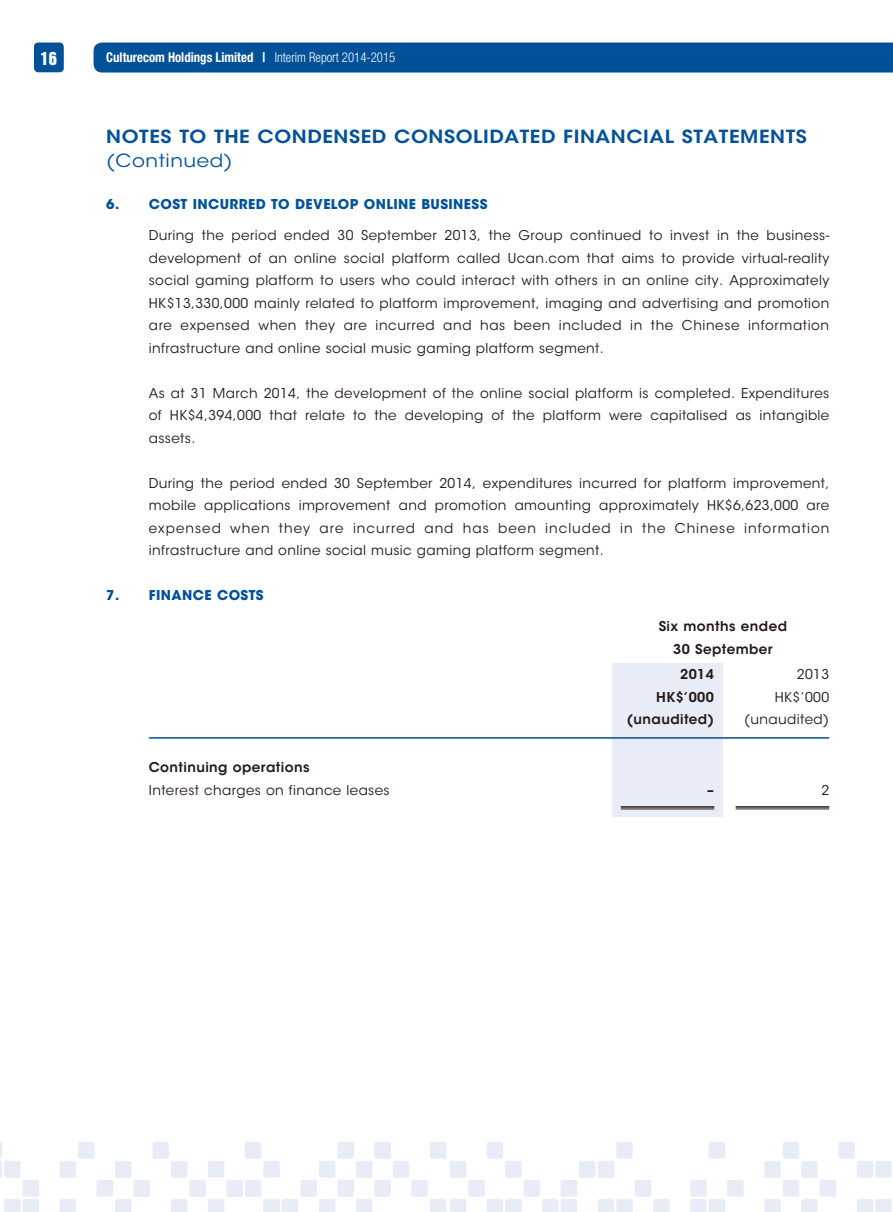
<style>
.page{position:relative;width:893px;height:1212px;background:#fff}
.page>*{position:absolute;margin:0;border:0;box-sizing:border-box;transform-origin:0 0}
.t1{font:600 18px "ITC Avant Garde Std";letter-spacing:.03em;color:#005198;scale:1.1 1}
.t2{font:18px "ITC Avant Garde Std";letter-spacing:.03em;color:#005198;scale:1.1 1}
.t3{font:16.5px "Helvetica Inserat LT Std";color:#fff}
.t4{font:13.5px/22.5px "ITC Avant Garde Std";letter-spacing:.03em;color:#231916;text-align:justify}
.t5{font:600 13.5px/22.5px "ITC Avant Garde Std";letter-spacing:.03em;color:#231916;text-align:center}
.t6{font:700 13.5px "ITC Avant Garde Std";letter-spacing:.03em;color:#005198}
.t7{font:700 condensed 13.5px "Helvetica Neue LT Std";color:#fff;scale:.95 1}
.s1{font-weight:300}
</style>
<div class="page">
<div style="left:34px;top:43px;width:30px;height:29px;background:#005198;border-radius:4px"></div>
<div style="left:94px;top:43px;width:799px;height:30px;background:#005198"></div>
<div style="left:4px;top:1161px;width:17px;height:17px;background:#e8ecf6;border-radius:2px"></div>
<div style="left:78px;top:1142px;width:17px;height:17px;background:#e8ecf6;border-radius:2px"></div>
<div style="left:23px;top:1180px;width:16px;height:17px;background:#e8ecf6;border-radius:2px"></div>
<svg style="left:4px;top:1199px;width:35px;height:13px"></svg>
<div style="left:97px;top:1180px;width:16px;height:17px;background:#e8ecf6;border-radius:2px"></div>
<div style="left:115px;top:1161px;width:16px;height:17px;background:#e8ecf6;border-radius:2px"></div>
<svg style="left:115px;top:1199px;width:16px;height:13px"></svg>
<div style="left:60px;top:1161px;width:16px;height:17px;background:#e8ecf6;border-radius:2px"></div>
<svg style="left:60px;top:1199px;width:16px;height:13px"></svg>
<svg style="left:0;top:1142px;width:2px;height:36px"></svg>
<div style="left:133px;top:1180px;width:17px;height:17px;background:#e8ecf6;border-radius:2px"></div>
<div style="left:820px;top:1180px;width:16px;height:17px;background:#e8ecf6;border-radius:2px"></div>
<div style="left:764px;top:1161px;width:17px;height:17px;background:#e8ecf6;border-radius:2px"></div>
<svg style="left:764px;top:1199px;width:17px;height:13px"></svg>
<div style="left:838px;top:1142px;width:17px;height:17px;background:#e8ecf6;border-radius:2px"></div>
<div style="left:783px;top:1180px;width:16px;height:17px;background:#e8ecf6;border-radius:2px"></div>
<div style="left:783px;top:1142px;width:16px;height:17px;background:#e8ecf6;border-radius:2px"></div>
<div style="left:857px;top:1161px;width:16px;height:17px;background:#e8ecf6;border-radius:2px"></div>
<div style="left:801px;top:1161px;width:17px;height:17px;background:#e8ecf6;border-radius:2px"></div>
<svg style="left:801px;top:1199px;width:17px;height:13px"></svg>
<div style="left:875px;top:1161px;width:17px;height:17px;background:#e8ecf6;border-radius:2px"></div>
<svg style="left:857px;top:1199px;width:35px;height:13px"></svg>
<div style="left:450px;top:1161px;width:16px;height:17px;background:#e8ecf6;border-radius:2px"></div>
<div style="left:152px;top:1142px;width:17px;height:17px;background:#e8ecf6;border-radius:2px"></div>
<div style="left:598px;top:1161px;width:16px;height:17px;background:#e8ecf6;border-radius:2px"></div>
<div style="left:300px;top:1180px;width:17px;height:17px;background:#e8ecf6;border-radius:2px"></div>
<div style="left:524px;top:1180px;width:16px;height:17px;background:#e8ecf6;border-radius:2px"></div>
<div style="left:226px;top:1180px;width:17px;height:17px;background:#e8ecf6;border-radius:2px"></div>
<div style="left:374px;top:1180px;width:17px;height:17px;background:#e8ecf6;border-radius:2px"></div>
<div style="left:374px;top:1142px;width:17px;height:17px;background:#e8ecf6;border-radius:2px"></div>
<div style="left:468px;top:1180px;width:17px;height:17px;background:#e8ecf6;border-radius:2px"></div>
<div style="left:171px;top:1161px;width:16px;height:17px;background:#e8ecf6;border-radius:2px"></div>
<svg style="left:171px;top:1199px;width:16px;height:13px"></svg>
<div style="left:616px;top:1142px;width:17px;height:17px;background:#e8ecf6;border-radius:2px"></div>
<svg style="left:598px;top:1199px;width:35px;height:13px"></svg>
<div style="left:319px;top:1161px;width:16px;height:17px;background:#e8ecf6;border-radius:2px"></div>
<svg style="left:319px;top:1199px;width:16px;height:13px"></svg>
<div style="left:245px;top:1180px;width:16px;height:17px;background:#e8ecf6;border-radius:2px"></div>
<div style="left:245px;top:1142px;width:16px;height:17px;background:#e8ecf6;border-radius:2px"></div>
<div style="left:690px;top:1180px;width:17px;height:17px;background:#e8ecf6;border-radius:2px"></div>
<div style="left:393px;top:1161px;width:16px;height:17px;background:#e8ecf6;border-radius:2px"></div>
<div style="left:487px;top:1142px;width:16px;height:17px;background:#e8ecf6;border-radius:2px"></div>
<div style="left:189px;top:1180px;width:17px;height:17px;background:#e8ecf6;border-radius:2px"></div>
<div style="left:635px;top:1180px;width:16px;height:17px;background:#e8ecf6;border-radius:2px"></div>
<div style="left:337px;top:1180px;width:17px;height:17px;background:#e8ecf6;border-radius:2px"></div>
<div style="left:337px;top:1142px;width:17px;height:17px;background:#e8ecf6;border-radius:2px"></div>
<div style="left:561px;top:1180px;width:16px;height:17px;background:#e8ecf6;border-radius:2px"></div>
<svg style="left:542px;top:1199px;width:35px;height:13px"></svg>
<div style="left:263px;top:1161px;width:17px;height:17px;background:#e8ecf6;border-radius:2px"></div>
<div style="left:709px;top:1142px;width:16px;height:17px;background:#e8ecf6;border-radius:2px"></div>
<svg style="left:690px;top:1199px;width:35px;height:13px"></svg>
<div style="left:411px;top:1180px;width:17px;height:17px;background:#e8ecf6;border-radius:2px"></div>
<div style="left:505px;top:1161px;width:17px;height:17px;background:#e8ecf6;border-radius:2px"></div>
<svg style="left:487px;top:1199px;width:35px;height:13px"></svg>
<div style="left:208px;top:1161px;width:16px;height:17px;background:#e8ecf6;border-radius:2px"></div>
<svg style="left:208px;top:1199px;width:16px;height:13px"></svg>
<svg style="left:653px;top:1199px;width:17px;height:13px"></svg>
<div style="left:356px;top:1161px;width:16px;height:17px;background:#e8ecf6;border-radius:2px"></div>
<svg style="left:356px;top:1199px;width:16px;height:13px"></svg>
<div style="left:579px;top:1161px;width:16px;height:17px;background:#e8ecf6;border-radius:2px"></div>
<svg style="left:263px;top:1199px;width:35px;height:13px"></svg>
<div style="left:727px;top:1180px;width:17px;height:17px;background:#e8ecf6;border-radius:2px"></div>
<div style="left:430px;top:1142px;width:16px;height:17px;background:#e8ecf6;border-radius:2px"></div>
<svg style="left:430px;top:1199px;width:36px;height:13px"></svg>
<div style="left:612px;top:664px;width:111px;height:153px;background:#e8ecf6"></div>
<hr style="left:149px;top:737px;width:680px;height:2px;background:#005198">
<hr style="left:621px;top:806px;width:93px;height:2px;background:#231916">
<hr style="left:621px;top:809px;width:93px;height:1px;background:#231916">
<hr style="left:736px;top:806px;width:93px;height:2px;background:#231916">
<hr style="left:736px;top:809px;width:93px;height:1px;background:#231916">
<p class="t3" style="left:41px;top:48px;width:18px">16</p>
<p class="t7" style="left:106px;top:49px;width:306px">Culturecom Holdings Limited | <span class="s1">Interim Report 2014-2015</span></p>
<h1 class="t1" style="left:106px;top:125px;width:638px">NOTES TO THE CONDENSED CONSOLIDATED FINANCIAL STATEMENTS</h1>
<h1 class="t2" style="left:106px;top:149px;width:116px">(Continued)</h1>
<p class="t6" style="left:106px;top:196px;width:383px">6. COST INCURRED TO DEVELOP ONLINE BUSINESS</p>
<p class="t4" style="left:149px;top:224px;width:682px">During the period ended 30 September 2013, the Group continued to invest in the business&shy;development of an online social platform called Ucan.com that aims to provide virtual-reality social gaming platform to users who could interact with others in an online city. Approximately HK$13,330,000 mainly related to platform improvement, imaging and advertising and promotion are expensed when they are incurred and has been included in the Chinese information infrastructure and online social music gaming platform segment.</p>
<p class="t4" style="left:149px;top:382px;width:682px">As at 31 March 2014, the development of the online social platform is completed. Expenditures of HK$4,394,000 that relate to the developing of the platform were capitalised as intangible assets.</p>
<p class="t4" style="left:149px;top:472px;width:682px">During the period ended 30 September 2014, expenditures incurred for platform improvement, mobile applications improvement and promotion amounting approximately HK$6,623,000 are expensed when they are incurred and has been included in the Chinese information infrastructure and online social music gaming platform segment.</p>
<p class="t6" style="left:106px;top:587px;width:159px">7. FINANCE COSTS</p>
<p class="t5" style="left:659px;top:615px;width:130px">Six months ended<br>30 September</p>
<p class="t5" style="left:680px;top:663px;width:35px">2014</p>
<p class="t4" style="left:797px;top:663px;width:34px">2013</p>
<p class="t5" style="left:656px;top:686px;width:59px">HK$’000</p>
<p class="t4" style="left:775px;top:686px;width:56px">HK$’000</p>
<p class="t5" style="left:627px;top:708px;width:89px">(unaudited)</p>
<p class="t4" style="left:744px;top:708px;width:87px">(unaudited)</p>
<p class="t5" style="left:149px;top:756px;width:162px">Continuing operations</p>
<p class="t4" style="left:149px;top:779px;width:242px">Interest charges on finance leases</p>
<p class="t5" style="left:707px;top:779px;width:8px">–</p>
<p class="t4" style="left:821px;top:779px;width:9px">2</p>
</div>
